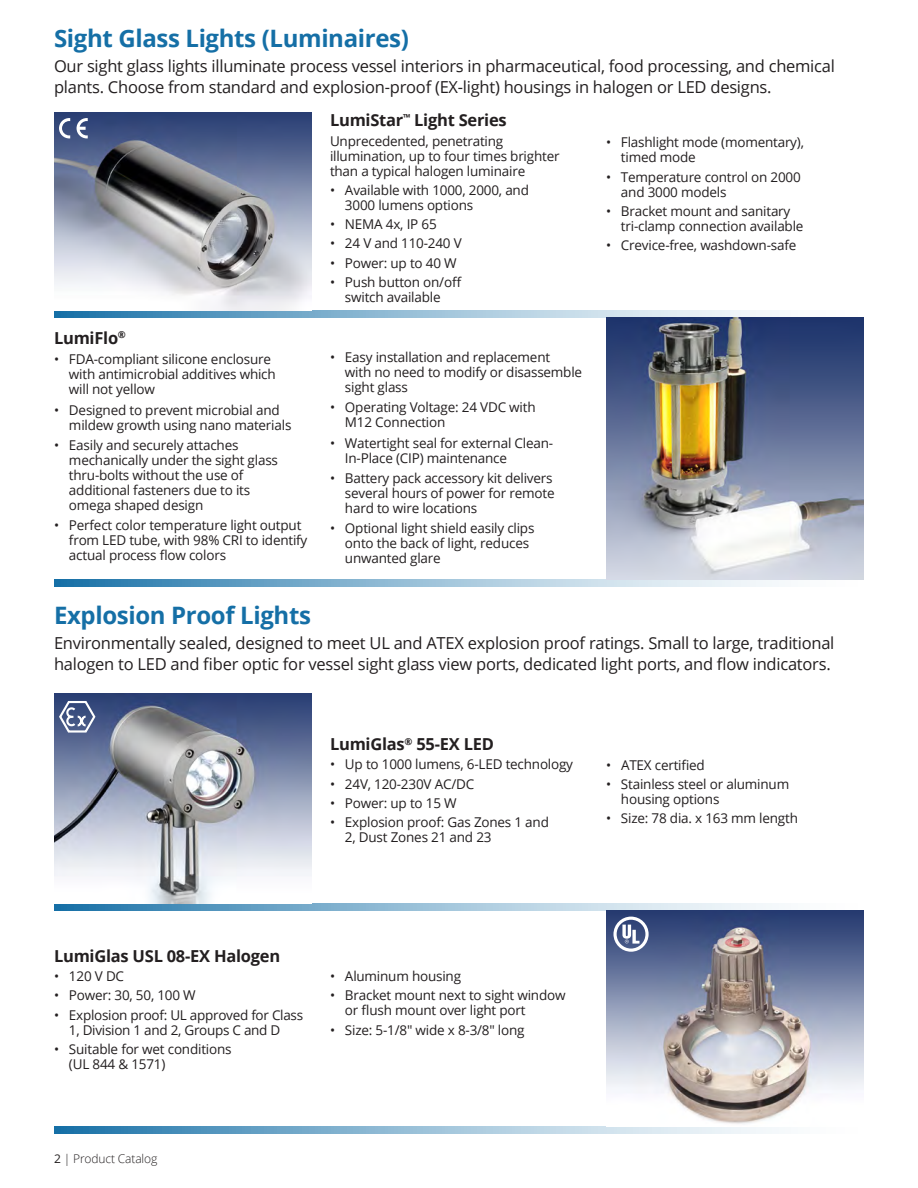
<style>
.page{position:relative;width:918px;height:1188px;background:#fff}
.page>*{position:absolute;margin:0;border:0;box-sizing:border-box;transform-origin:0 0}
.t1{font:700 24px "Open Sans";letter-spacing:-.015em;color:#156fa6}
.t2{font:16.5px/21px "Open Sans";letter-spacing:-.015em;color:#231f20}
.t3{font:700 16.5px "Open Sans";letter-spacing:-.015em;color:#231f20}
.t4{font:13.5px/15px "Open Sans";letter-spacing:-.015em;color:#231f20}
.t5{font:300 12px "Open Sans";letter-spacing:-.01em;color:#231f20}
.s1{font-weight:400}
</style>
<div class="page">
<svg style="left:54px;top:310px;width:725px;height:7px;background:#9cc2d9"></svg>
<svg style="left:54px;top:580px;width:725px;height:7px;background:#93bcd5"></svg>
<svg style="left:54px;top:903px;width:725px;height:7px;background:#9cc1d8"></svg>
<svg style="left:54px;top:1127px;width:725px;height:7px;background:#93bcd5"></svg>
<img style="left:607px;top:317px;width:257px;height:263px">
<img style="left:54px;top:113px;width:257px;height:197px">
<svg style="left:59px;top:118px;width:11px;height:20px"></svg>
<svg style="left:77px;top:118px;width:11px;height:20px"></svg>
<img style="left:607px;top:910px;width:257px;height:214px">
<svg style="left:613px;top:917px;width:36px;height:35px"></svg>
<img style="left:54px;top:694px;width:257px;height:209px">
<svg style="left:59px;top:701px;width:36px;height:32px"></svg>
<p class="t1" style="left:54px;top:21px;width:356px">Sight Glass Lights (Luminaires)</p>
<p class="t2" style="left:54px;top:55px;width:782px">Our sight glass lights illuminate process vessel interiors in pharmaceutical, food processing, and chemical plants. Choose from standard and explosion-proof (EX-light) housings in halogen or LED designs.</p>
<p class="t3" style="left:54px;top:326px;width:73px">LumiFlo<sup>®</sup></p>
<p class="t4" style="left:69px;top:351px;width:208px;text-indent:-15px">• FDA-compliant silicone enclosure with antimicrobial additives which will not yellow</p>
<p class="t4" style="left:69px;top:402px;width:224px;text-indent:-15px">• Designed to prevent microbial and mildew growth using nano materials</p>
<p class="t4" style="left:69px;top:437px;width:211px;text-indent:-15px">• Easily and securely attaches mechanically under the sight glass thru-bolts without the use of additional fasteners due to its omega shaped design</p>
<p class="t4" style="left:69px;top:518px;width:240px;text-indent:-15px">• Perfect color temperature light output from LED tube, with 98% CRI to identify actual process flow colors</p>
<p class="t3" style="left:330px;top:109px;width:178px">LumiStar<sup>™</sup> Light Series</p>
<p class="t4" style="left:330px;top:133px;width:231px">Unprecedented, penetrating illumination, up to four times brighter than a typical halogen luminaire</p>
<p class="t4" style="left:345px;top:182px;width:186px;text-indent:-15px">• Available with 1000, 2000, and<br>3000 lumens options</p>
<p class="t4" style="left:330px;top:216px;width:108px">• NEMA 4x, IP 65</p>
<p class="t4" style="left:330px;top:236px;width:133px">• 24 V and 110-240 V</p>
<p class="t4" style="left:330px;top:255px;width:128px">• Power: up to 40 W</p>
<p class="t4" style="left:330px;top:274px;width:133px;text-align:center">• Push button on/off switch available</p>
<p class="t4" style="left:345px;top:349px;width:239px;text-indent:-15px">• Easy installation and replacement<br>with no need to modify or disassemble sight glass</p>
<p class="t4" style="left:345px;top:400px;width:192px;text-indent:-15px">• Operating Voltage: 24 VDC with<br>M12 Connection</p>
<p class="t4" style="left:345px;top:435px;width:210px;text-indent:-15px">• Watertight seal for external Clean-<br>In-Place (CIP) maintenance</p>
<p class="t4" style="left:345px;top:470px;width:211px;text-indent:-15px">• Battery pack accessory kit delivers several hours of power for remote hard to wire locations</p>
<p class="t4" style="left:345px;top:521px;width:191px;text-indent:-15px">• Optional light shield easily clips onto the back of light, reduces unwanted glare</p>
<p class="t4" style="left:621px;top:135px;width:185px;text-indent:-15px">• Flashlight mode (momentary), timed mode</p>
<p class="t4" style="left:621px;top:169px;width:181px;text-indent:-15px">• Temperature control on 2000 and 3000 models</p>
<p class="t4" style="left:621px;top:203px;width:184px;text-indent:-15px">• Bracket mount and sanitary tri-clamp connection available</p>
<p class="t4" style="left:606px;top:238px;width:192px">• Crevice-free, washdown-safe</p>
<p class="t1" style="left:54px;top:598px;width:258px">Explosion Proof Lights</p>
<p class="t2" style="left:54px;top:632px;width:782px">Environmentally sealed, designed to meet UL and ATEX explosion proof ratings. Small to large, traditional halogen to LED and fiber optic for vessel sight glass view ports, dedicated light ports, and flow indicators.</p>
<p class="t3" style="left:330px;top:733px;width:165px">LumiGlas<sup>®</sup> 55-EX LED</p>
<p class="t4" style="left:330px;top:757px;width:245px">• Up to 1000 lumens, 6-LED technology</p>
<p class="t4" style="left:330px;top:776px;width:146px">• 24V, 120-230V AC/DC</p>
<p class="t4" style="left:330px;top:795px;width:128px">• Power: up to 15 W</p>
<p class="t4" style="left:345px;top:815px;width:205px;text-indent:-15px">• Explosion proof: Gas Zones 1 and<br>2, Dust Zones 21 and 23</p>
<p class="t4" style="left:606px;top:757px;width:100px">• ATEX certified</p>
<p class="t4" style="left:621px;top:776px;width:170px;text-indent:-15px">• Stainless steel or aluminum housing options</p>
<p class="t4" style="left:606px;top:811px;width:194px">• Size: 78 dia. x 163 mm length</p>
<p class="t3" style="left:54px;top:944px;width:228px">LumiGlas USL 08-EX Halogen</p>
<p class="t4" style="left:54px;top:968px;width:72px">• 120 V DC</p>
<p class="t4" style="left:54px;top:988px;width:143px">• Power: 30, 50, 100 W</p>
<p class="t4" style="left:54px;top:1007px;width:251px;text-align:center">• Explosion proof: UL approved for Class<br>1, Division 1 and 2, Groups C and D</p>
<p class="t4" style="left:69px;top:1041px;width:164px;text-indent:-15px">• Suitable for wet conditions (UL 844 &amp; 1571)</p>
<p class="t4" style="left:330px;top:968px;width:133px">• Aluminum housing</p>
<p class="t4" style="left:345px;top:988px;width:222px;text-indent:-15px">• Bracket mount next to sight window or flush mount over light port</p>
<p class="t4" style="left:330px;top:1022px;width:196px">• Size: 5-1/8" wide x 8-3/8" long</p>
<p class="t5" style="left:54px;top:1151px;width:105px"><span class="s1">2</span> | Product Catalog</p>
</div>
